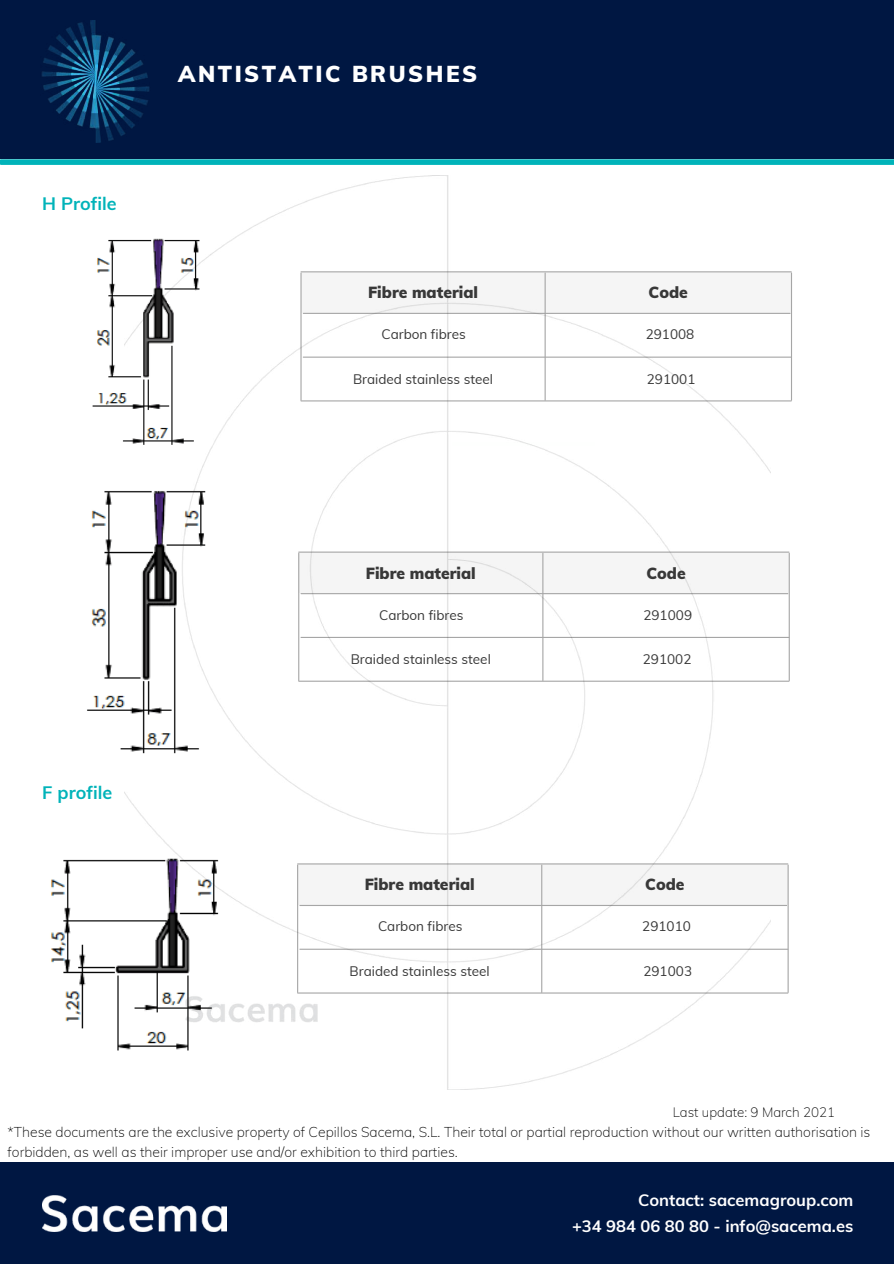
<style>
.page{position:relative;width:894px;height:1264px;background:#fff}
.page>*{position:absolute;margin:0;border:0;box-sizing:border-box;transform-origin:0 0}
.t1{font:900 22.5px "Muli";letter-spacing:.11em;color:#fff}
.t2{font:700 18px "Muli";color:#00b3b9}
.t3{font:700 16.5px/26px "Muli";color:#fff;text-align:right}
.t4{font:900 15.75px "Muli";color:#383838}
.t5{font:200 13.95px/19.5px "Muli";color:#000}
.t6{font:13.5px "Muli";color:#383838}
.t7{font:200 13.35px "Muli";color:#000}
</style>
<div class="page">
<div style="left:0;top:0;width:893px;height:159px;background:#001742"></div>
<img style="left:42px;top:20px;width:108px;height:122px">
<div style="left:1px;top:159px;width:892px;height:6px;background:#00b3b9"></div>
<hr style="left:303px;top:356px;width:488px;height:2px;background:#a6a6a6">
<hr style="left:301px;top:400px;width:490px;height:1px;background:#a6a6a6">
<hr style="left:303px;top:313px;width:486px;height:1px;background:#a6a6a6">
<hr style="left:301px;top:271px;width:490px;height:1px;background:#a6a6a6">
<div style="left:301px;top:272px;width:490px;height:41px;background:#f5f5f5"></div>
<hr style="left:790px;top:273px;width:1px;height:127px;background:#a6a6a6">
<hr style="left:301px;top:637px;width:487px;height:1px;background:#a6a6a6">
<hr style="left:299px;top:680px;width:489px;height:1px;background:#a6a6a6">
<hr style="left:301px;top:593px;width:486px;height:1px;background:#a6a6a6">
<hr style="left:299px;top:551px;width:489px;height:1px;background:#a6a6a6">
<div style="left:299px;top:552px;width:489px;height:41px;background:#f5f5f5"></div>
<hr style="left:788px;top:553px;width:1px;height:127px;background:#a6a6a6">
<hr style="left:300px;top:948px;width:487px;height:1px;background:#a6a6a6">
<hr style="left:297px;top:992px;width:490px;height:1px;background:#a6a6a6">
<hr style="left:300px;top:904px;width:486px;height:2px;background:#a6a6a6">
<hr style="left:297px;top:863px;width:490px;height:1px;background:#a6a6a6">
<div style="left:297px;top:864px;width:490px;height:41px;background:#f5f5f5"></div>
<hr style="left:787px;top:865px;width:1px;height:127px;background:#a6a6a6">
<img style="left:92px;top:239px;width:32px;height:203px">
<img style="left:87px;top:491px;width:37px;height:259px">
<img style="left:51px;top:859px;width:73px;height:192px">
<img style="left:124px;top:176px;width:646px;height:913px">
<div style="left:0;top:1162px;width:893px;height:101px;background:#001742"></div>
<img style="left:42px;top:1195px;width:184px;height:36px">
<p class="t2" style="left:42px;top:192px;width:76px">H Profile</p>
<h1 class="t1" style="left:178px;top:60px;width:300px">ANTISTATIC BRUSHES</h1>
<p class="t4" style="left:368px;top:282px;width:111px">Fibre material</p>
<p class="t6" style="left:381px;top:326px;width:86px">Carbon fibres</p>
<p class="t4" style="left:648px;top:282px;width:41px">Code</p>
<p class="t6" style="left:645px;top:326px;width:50px">291008</p>
<p class="t6" style="left:353px;top:370px;width:142px">Braided stainless steel</p>
<p class="t6" style="left:646px;top:370px;width:50px">291001</p>
<p class="t2" style="left:42px;top:780px;width:72px">F profile</p>
<p class="t4" style="left:366px;top:562px;width:111px">Fibre material</p>
<p class="t6" style="left:379px;top:606px;width:86px">Carbon fibres</p>
<p class="t4" style="left:646px;top:562px;width:41px">Code</p>
<p class="t6" style="left:643px;top:606px;width:50px">291009</p>
<p class="t6" style="left:350px;top:650px;width:142px">Braided stainless steel</p>
<p class="t6" style="left:642px;top:650px;width:50px">291002</p>
<p class="t4" style="left:364px;top:874px;width:111px">Fibre material</p>
<p class="t6" style="left:378px;top:917px;width:86px">Carbon fibres</p>
<p class="t4" style="left:645px;top:874px;width:41px">Code</p>
<p class="t6" style="left:642px;top:917px;width:50px">291010</p>
<p class="t6" style="left:349px;top:962px;width:142px">Braided stainless steel</p>
<p class="t6" style="left:643px;top:962px;width:50px">291003</p>
<p class="t7" style="left:672px;top:1103px;width:164px">Last update: 9 March 2021</p>
<p class="t5" style="left:8px;top:1122px;width:864px">*These documents are the exclusive property of Cepillos Sacema, S.L. Their total or partial reproduction without our written authorisation is forbidden, as well as their improper use and/or exhibition to third parties.</p>
<p class="t3" style="left:572px;top:1187px;width:283px">Contact: sacemagroup.com<br>+34 984 06 80 80 - info@sacema.es</p>
</div>
